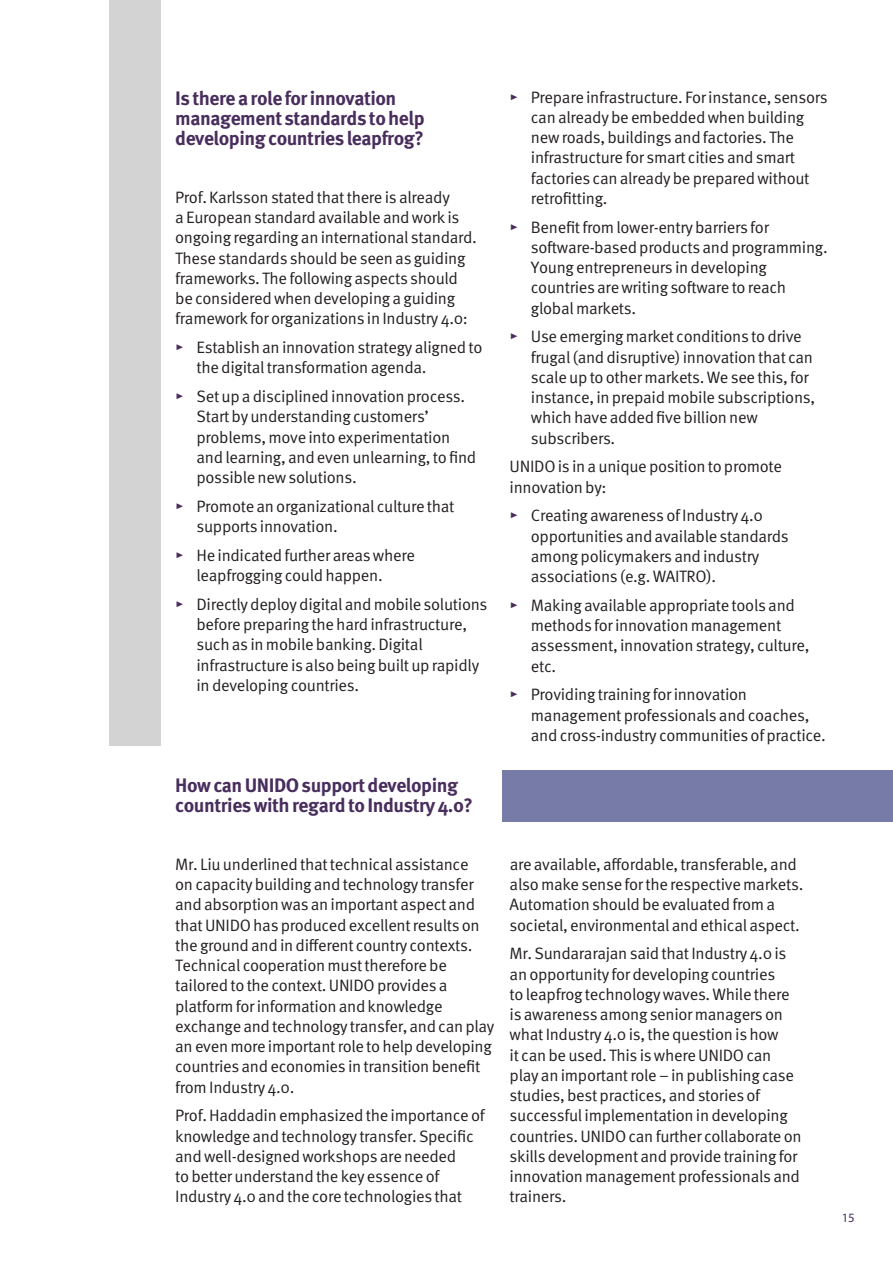
<style>
.page{position:relative;width:893px;height:1263px;background:#fff}
.page>*{position:absolute;margin:0;border:0;box-sizing:border-box;transform-origin:0 0}
.text__debated_issu{font:700 19.5px/20.2px "Meta Pro";letter-spacing:-.025em;color:#482d5d}
.text_11_13_5_Meta{font:16.5px/20.2px "Meta Pro";letter-spacing:-.02em;color:#231f20}
.t1{font:12.75px "Myriad Pro";color:#482d5d}
.s1{color:#482d5d}
</style>
<div class="page">
<div style="left:502px;top:771px;width:391px;height:51px;background:#777ba8"></div>
<div style="left:109px;top:0;width:51px;height:745px;background:#d2d3d2"></div>
<p class="text__debated_issu" style="left:175px;top:89px;width:251px">Is there a role for innovation management standards to help developing countries leapfrog?</p>
<p class="text_11_13_5_Meta" style="left:175px;top:188px;width:303px">Prof. Karlsson stated that there is already<br>a European standard available and work is ongoing regarding an international standard.<br>These standards should be seen as guiding frameworks. The following aspects should be considered when developing a guiding framework for organizations in Industry 4.0:</p>
<p class="text_11_13_5_Meta" style="left:196px;top:338px;width:287px;text-indent:-21px"><span class="s1">▸</span> Establish an innovation strategy aligned to the digital transformation agenda.</p>
<p class="text_11_13_5_Meta" style="left:196px;top:387px;width:281px;text-indent:-21px"><span class="s1">▸</span> Set up a disciplined innovation process.<br>Start by understanding customers’ problems, move into experimentation and learning, and even unlearning, to find possible new solutions.</p>
<p class="text_11_13_5_Meta" style="left:196px;top:497px;width:260px;text-indent:-21px"><span class="s1">▸</span> Promote an organizational culture that supports innovation.</p>
<p class="text_11_13_5_Meta" style="left:196px;top:546px;width:220px;text-indent:-21px"><span class="s1">▸</span> He indicated further areas where leapfrogging could happen.</p>
<p class="text_11_13_5_Meta" style="left:196px;top:595px;width:293px;text-indent:-21px"><span class="s1">▸</span> Directly deploy digital and mobile solutions before preparing the hard infrastructure, such as in mobile banking. Digital infrastructure is also being built up rapidly in developing countries.</p>
<p class="text__debated_issu" style="left:175px;top:776px;width:299px">How can UNIDO support developing countries with regard to Industry 4.0?</p>
<p class="text_11_13_5_Meta" style="left:531px;top:87px;width:298px;text-indent:-21px"><span class="s1">▸</span> Prepare infrastructure. For instance, sensors can already be embedded when building new roads, buildings and factories. The infrastructure for smart cities and smart factories can already be prepared without retrofitting.</p>
<p class="text_11_13_5_Meta" style="left:531px;top:217px;width:298px;text-indent:-21px"><span class="s1">▸</span> Benefit from lower-entry barriers for software-based products and programming.<br>Young entrepreneurs in developing countries are writing software to reach global markets.</p>
<p class="text_11_13_5_Meta" style="left:531px;top:327px;width:286px;text-indent:-21px"><span class="s1">▸</span> Use emerging market conditions to drive frugal (and disruptive) innovation that can scale up to other markets. We see this, for instance, in prepaid mobile subscriptions, which have added five billion new subscribers.</p>
<p class="text_11_13_5_Meta" style="left:510px;top:457px;width:274px">UNIDO is in a unique position to promote innovation by:</p>
<p class="text_11_13_5_Meta" style="left:531px;top:506px;width:259px;text-indent:-21px"><span class="s1">▸</span> Creating awareness of Industry 4.0 opportunities and available standards among policymakers and industry associations (e.g. WAITRO).</p>
<p class="text_11_13_5_Meta" style="left:531px;top:596px;width:280px;text-indent:-21px"><span class="s1">▸</span> Making available appropriate tools and methods for innovation management assessment, innovation strategy, culture, etc.</p>
<p class="text_11_13_5_Meta" style="left:531px;top:685px;width:297px;text-indent:-21px"><span class="s1">▸</span> Providing training for innovation management professionals and coaches, and cross-industry communities of practice.</p>
<p class="text_11_13_5_Meta" style="left:175px;top:854px;width:321px">Mr. Liu underlined that technical assistance<br>on capacity building and technology transfer and absorption was an important aspect and that UNIDO has produced excellent results on the ground and in different country contexts.<br>Technical cooperation must therefore be tailored to the context. UNIDO provides a platform for information and knowledge exchange and technology transfer, and can play an even more important role to help developing countries and economies in transition benefit from Industry 4.0.</p>
<p class="text_11_13_5_Meta" style="left:175px;top:1106px;width:311px">Prof. Haddadin emphasized the importance of knowledge and technology transfer. Specific and well-designed workshops are needed<br>to better understand the key essence of Industry 4.0 and the core technologies that</p>
<p class="text_11_13_5_Meta" style="left:510px;top:854px;width:295px">are available, affordable, transferable, and also make sense for the respective markets.<br>Automation should be evaluated from a societal, environmental and ethical aspect.</p>
<p class="text_11_13_5_Meta" style="left:510px;top:944px;width:294px">Mr. Sundararajan said that Industry 4.0 is an opportunity for developing countries<br>to leapfrog technology waves. While there is awareness among senior managers on what Industry 4.0 is, the question is how<br>it can be used. This is where UNIDO can play an important role – in publishing case studies, best practices, and stories of successful implementation in developing countries. UNIDO can further collaborate on skills development and provide training for innovation management professionals and trainers.</p>
<p class="t1" style="left:842px;top:1210px;width:14px">15</p>
</div>
